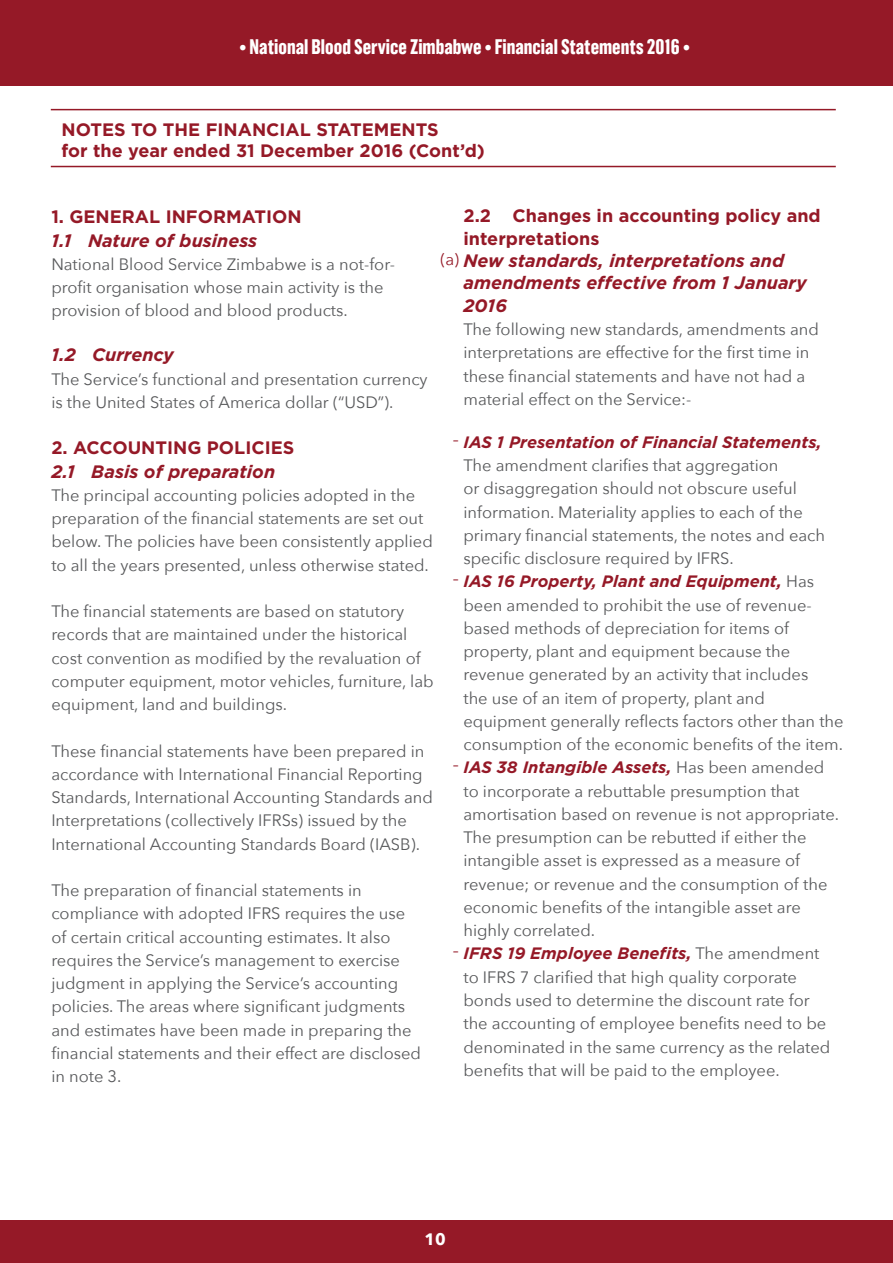
<style>
.page{position:relative;width:893px;height:1263px;background:#fff}
.page>*{position:absolute;margin:0;border:0;box-sizing:border-box;transform-origin:0 0}
.t1{font:700 21px "Grotzec Cond";color:#fff}
.t2{font:21px "Avenir Next";color:#951927}
.t3{font:700 18px/21.6px "Gotham";color:#951927}
.t4{font:italic 700 18px/21.6px "Gotham";color:#951927}
.t5{font:16.5px/23.2px "Avenir Next";color:#57585a}
.t6{font:italic 700 16.5px "Gotham";color:#951927}
.t7{font:16.5px "Avenir Next";color:#951927}
.t8{font:700 16.5px "Avenir Next";color:#fff}
.s1{font-family:"Avenir Next";font-weight:400;font-style:normal;color:#57585a}
</style>
<div class="page">
<div style="left:0;top:0;width:893px;height:86px;background:#951927"></div>
<div style="left:0;top:1220px;width:893px;height:43px;background:#951927"></div>
<hr style="left:51px;top:166px;width:785px;height:1px;background:#951927">
<hr style="left:51px;top:109px;width:785px;height:1px;background:#951927">
<p class="t1" style="left:240px;top:35px;width:452px">• National Blood Service Zimbabwe • Financial Statements 2016 •</p>
<p class="t3" style="left:61px;top:118px;width:425px">NOTES TO THE FINANCIAL STATEMENTS<br>for the year ended 31 December 2016 (Cont’d)</p>
<p class="t3" style="left:51px;top:206px;width:252px">1. GENERAL INFORMATION</p>
<p class="t4" style="left:51px;top:229px;width:207px">1.1 Nature of business</p>
<p class="t5" style="left:51px;top:252px;width:345px">National Blood Service Zimbabwe is a not-for&shy;profit organisation whose main activity is the provision of blood and blood products.</p>
<p class="t4" style="left:51px;top:344px;width:124px">1.2 Currency</p>
<p class="t5" style="left:51px;top:366px;width:378px">The Service’s functional and presentation currency is the United States of America dollar (“USD”).</p>
<p class="t3" style="left:51px;top:437px;width:245px">2. ACCOUNTING POLICIES</p>
<p class="t4" style="left:51px;top:460px;width:225px">2.1 Basis of preparation</p>
<p class="t5" style="left:51px;top:483px;width:383px">The principal accounting policies adopted in the preparation of the financial statements are set out below. The policies have been consistently applied to all the years presented, unless otherwise stated.</p>
<p class="t5" style="left:51px;top:599px;width:384px">The financial statements are based on statutory records that are maintained under the historical cost convention as modified by the revaluation of computer equipment, motor vehicles, furniture, lab equipment, land and buildings.</p>
<p class="t5" style="left:51px;top:738px;width:383px">These financial statements have been prepared in accordance with International Financial Reporting Standards, International Accounting Standards and Interpretations (collectively IFRSs) issued by the International Accounting Standards Board (IASB).</p>
<p class="t5" style="left:51px;top:878px;width:371px">The preparation of financial statements in compliance with adopted IFRS requires the use of certain critical accounting estimates. It also requires the Service’s management to exercise judgment in applying the Service’s accounting policies. The areas where significant judgments and estimates have been made in preparing the financial statements and their effect are disclosed in note 3.</p>
<p class="t3" style="left:463px;top:204px;width:359px;line-height:23.2px">2.2 Changes in accounting policy and interpretations</p>
<p class="t4" style="left:463px;top:250px;width:345px">New standards, interpretations and amendments effective from 1 January</p>
<p class="t4" style="left:463px;top:295px;width:45px">2016</p>
<p class="t5" style="left:463px;top:317px;width:357px">The following new standards, amendments and interpretations are effective for the first time in these financial statements and have not had a material effect on the Service:-</p>
<p class="t6" style="left:463px;top:431px;width:360px">IAS 1 Presentation of Financial Statements,</p>
<p class="t5" style="left:463px;top:453px;width:363px">The amendment clarifies that aggregation<br>or disaggregation should not obscure useful information. Materiality applies to each of the primary financial statements, the notes and each specific disclosure required by IFRS.</p>
<p class="t6" style="left:463px;top:571px;width:352px">IAS 16 Property, Plant and Equipment, <span class="s1">Has</span></p>
<p class="t5" style="left:463px;top:593px;width:382px">been amended to prohibit the use of revenue&shy;based methods of depreciation for items of property, plant and equipment because the revenue generated by an activity that includes<br>the use of an item of property, plant and equipment generally reflects factors other than the consumption of the economic benefits of the item.</p>
<p class="t6" style="left:463px;top:757px;width:362px">IAS 38 Intangible Assets, <span class="s1">Has been amended</span></p>
<p class="t5" style="left:463px;top:779px;width:377px">to incorporate a rebuttable presumption that amortisation based on revenue is not appropriate.<br>The presumption can be rebutted if either the intangible asset is expressed as a measure of revenue; or revenue and the consumption of the economic benefits of the intangible asset are highly correlated.</p>
<p class="t6" style="left:463px;top:943px;width:358px">IFRS 19 Employee Benefits, <span class="s1">The amendment</span></p>
<p class="t5" style="left:463px;top:965px;width:368px">to IFRS 7 clarified that high quality corporate bonds used to determine the discount rate for the accounting of employee benefits need to be denominated in the same currency as the related benefits that will be paid to the employee.</p>
<p class="t7" style="left:440px;top:245px;width:20px">(a)</p>
<p class="t2" style="left:452px;top:421px;width:8px">-</p>
<p class="t2" style="left:452px;top:560px;width:8px">-</p>
<p class="t2" style="left:452px;top:746px;width:8px">-</p>
<p class="t2" style="left:452px;top:932px;width:8px">-</p>
<p class="t8" style="left:424px;top:1225px;width:23px">10</p>
</div>
